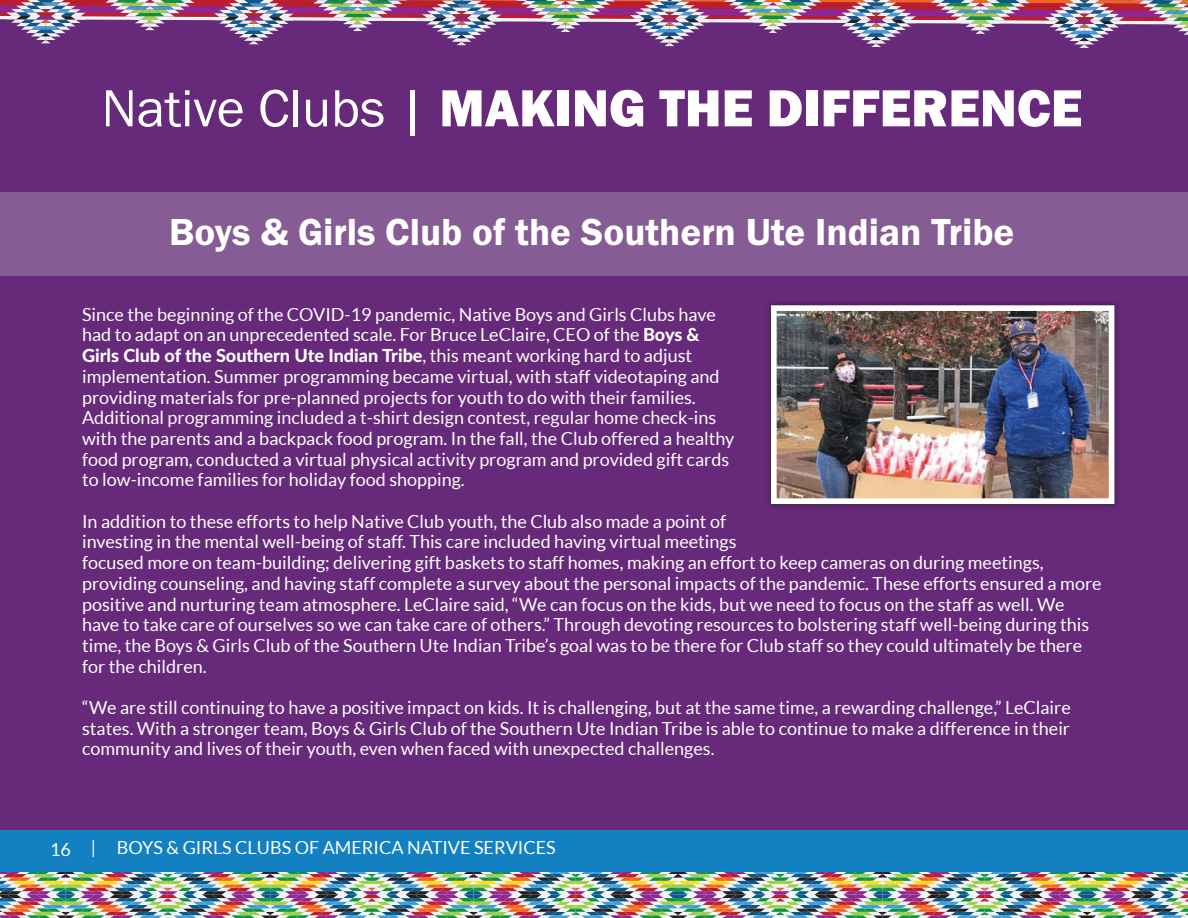
<style>
.page{position:relative;width:1188px;height:918px;background:#fff}
.page>*{position:absolute;margin:0;border:0;box-sizing:border-box;transform-origin:0 0}
.t1{font:800 54px "Franklin Gothic";color:#fff}
.t2{font:39px "Franklin Gothic URW Dem";color:#fff}
.t3{font:22.5px/25.8px "Lato";color:#fff}
.t4{font:18px/20.7px "Lato";color:#fff}
.s1{font-family:"Franklin Gothic URW Boo";font-weight:400}
.s2{font-weight:800}
</style>
<div class="page">
<svg style="left:0;top:872px;width:1188px;height:46px"></svg>
<div style="left:0;top:828px;width:1188px;height:44px;background:#1280c1"></div>
<div style="left:0;top:0;width:1188px;height:829px;background:#67297a"></div>
<div style="left:0;top:192px;width:1188px;height:84px;background:#865c94"></div>
<svg style="left:0;top:0;width:1188px;height:48px"></svg>
<div style="left:765px;top:299px;width:356px;height:211px;background:#231f20;opacity:.75"></div>
<img style="left:778px;top:312px;width:329px;height:185px">
<div style="left:771px;top:305px;width:343px;height:199px;border:6px solid #fff"></div>
<h1 class="t1" style="left:102px;top:73px;width:982px"><span class="s1">Native Clubs |</span> MAKING THE DIFFERENCE</h1>
<h2 class="t2" style="left:169px;top:207px;width:847px">Boys &amp; Girls Club of the Southern Ute Indian Tribe</h2>
<p class="t4" style="left:82px;top:304px;width:654px">Since the beginning of the COVID-19 pandemic, Native Boys and Girls Clubs have had to adapt on an unprecedented scale. For Bruce LeClaire, CEO of the <span class="s2">Boys &amp; Girls Club of the Southern Ute Indian Tribe</span>, this meant working hard to adjust implementation. Summer programming became virtual, with staff videotaping and providing materials for pre-planned projects for youth to do with their families.<br>Additional programming included a t-shirt design contest, regular home check-ins with the parents and a backpack food program. In the fall, the Club offered a healthy food program, conducted a virtual physical activity program and provided gift cards to low-income families for holiday food shopping.</p>
<p class="t4" style="left:82px;top:511px;width:1021px">In addition to these efforts to help Native Club youth, the Club also made a point of<br>investing in the mental well-being of staff. This care included having virtual meetings<br>focused more on team-building; delivering gift baskets to staff homes, making an effort to keep cameras on during meetings, providing counseling, and having staff complete a survey about the personal impacts of the pandemic. These efforts ensured a more positive and nurturing team atmosphere. LeClaire said, “We can focus on the kids, but we need to focus on the staff as well. We have to take care of ourselves so we can take care of others.” Through devoting resources to bolstering staff well-being during this time, the Boys &amp; Girls Club of the Southern Ute Indian Tribe’s goal was to be there for Club staff so they could ultimately be there for the children.</p>
<p class="t4" style="left:82px;top:697px;width:990px;text-align:justify">“We are still continuing to have a positive impact on kids. It is challenging, but at the same time, a rewarding challenge,” LeClaire states. With a stronger team, Boys &amp; Girls Club of the Southern Ute Indian Tribe is able to continue to make a difference in their community and lives of their youth, even when faced with unexpected challenges.</p>
<p class="t3" style="left:88px;top:430px;width:647px">The Great Think White Paper highlights the discussion of some of the top challenges confronting American Indian/Alaska Native and</p>
<p class="t3" style="left:88px;top:688px;width:657px;line-height:27.6px">nonprofit entities could better help Native youth manage pressures of their unique circumstances and realize their full potential.</p>
<p class="t4" style="left:50px;top:838px;width:507px">16 | BOYS &amp; GIRLS CLUBS OF AMERICA NATIVE SERVICES</p>
</div>
